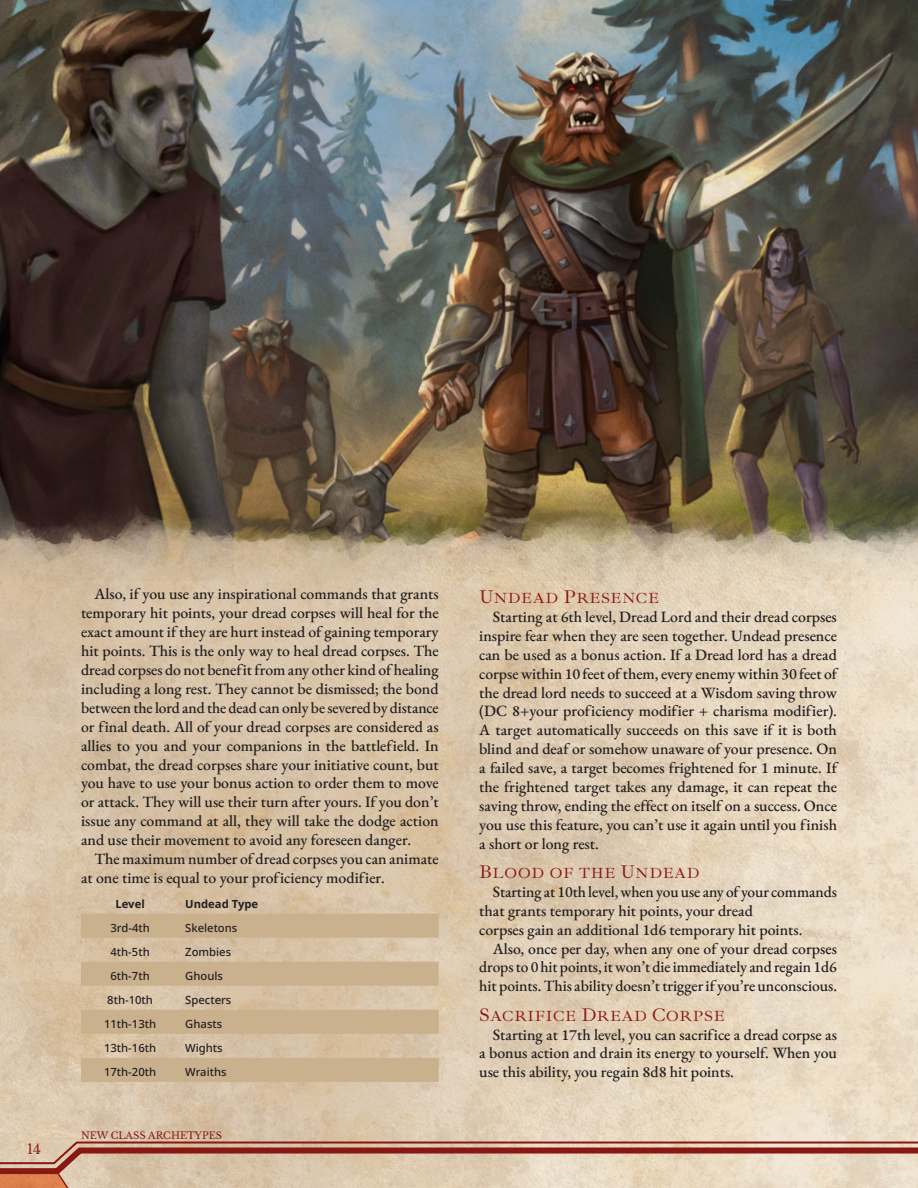
<style>
.page{position:relative;width:918px;height:1188px;background:#fff}
.page>*{position:absolute;margin:0;border:0;box-sizing:border-box;transform-origin:0 0}
.Header_3{font:18.75px "Ibarra Real Nova";color:#8a1812}
.Main_Body_Serif{font:500 15.75px/18.9px "EB Garamond";color:#231f20;text-align:justify}
.Main_Body_Serif_Inde{font:500 15.75px "EB Garamond";color:#231f20}
.t1{font:13.5px "Libre Baskerville";color:#8a1812}
.Table_Cell_Center{font:500 11.25px "Noto Sans";color:#231f20}
.Table_Cell_Basic{font:500 11.25px "Noto Sans";color:#231f20}
.Table_Cell_Header{font:700 11.25px "Noto Sans";color:#231f20}
.Table_Header_Center{font:700 11.25px "Noto Sans";color:#231f20}
.t2{font:9.75px "Libre Baskerville";color:#8a1812}
</style>
<div class="page">
<img style="left:0;top:580px;width:918px;height:560px">
<svg style="left:81px;top:914px;width:358px;height:168px;background:#cfb897"></svg>
<img style="left:0;top:0;width:918px;height:580px">
<svg style="left:0;top:1140px;width:918px;height:48px;background:#d3af9a"></svg>
<p class="t1" style="left:27px;top:1141px;width:15px">14</p>
<p class="Main_Body_Serif" style="left:81px;top:585px;width:359px;text-indent:14px">Also, if you use any inspirational commands that grants temporary hit points, your dread corpses will heal for the exact amount if they are hurt instead of gaining temporary hit points. This is the only way to heal dread corpses. The dread corpses do not benefit from any other kind of healing including a long rest. They cannot be dismissed; the bond between the lord and the dead can only be severed by distance or final death. All of your dread corpses are considered as allies to you and your companions in the battlefield. In combat, the dread corpses share your initiative count, but you have to use your bonus action to order them to move or attack. They will use their turn after yours. If you don’t issue any command at all, they will take the dodge action and use their movement to avoid any foreseen danger.</p>
<p class="Main_Body_Serif" style="left:81px;top:849px;width:359px;text-indent:14px">The maximum number of dread corpses you can animate at one time is equal to your proficiency modifier.</p>
<p class="Table_Header_Center" style="left:116px;top:897px;width:31px">Level</p>
<p class="Table_Cell_Header" style="left:185px;top:897px;width:74px">Undead Type</p>
<p class="Table_Cell_Center" style="left:110px;top:921px;width:41px">3rd-4th</p>
<p class="Table_Cell_Basic" style="left:185px;top:921px;width:54px">Skeletons</p>
<p class="Table_Cell_Center" style="left:110px;top:945px;width:41px">4th-5th</p>
<p class="Table_Cell_Basic" style="left:185px;top:945px;width:47px">Zombies</p>
<p class="Table_Cell_Center" style="left:110px;top:969px;width:41px">6th-7th</p>
<p class="Table_Cell_Basic" style="left:185px;top:969px;width:39px">Ghouls</p>
<p class="Table_Cell_Center" style="left:107px;top:993px;width:47px">8th-10th</p>
<p class="Table_Cell_Basic" style="left:185px;top:993px;width:48px">Specters</p>
<p class="Table_Cell_Center" style="left:104px;top:1017px;width:54px">11th-13th</p>
<p class="Table_Cell_Basic" style="left:185px;top:1017px;width:38px">Ghasts</p>
<p class="Table_Cell_Center" style="left:104px;top:1041px;width:54px">13th-16th</p>
<p class="Table_Cell_Basic" style="left:185px;top:1041px;width:39px">Wights</p>
<p class="Table_Cell_Center" style="left:104px;top:1065px;width:54px">17th-20th</p>
<p class="Table_Cell_Basic" style="left:185px;top:1065px;width:43px">Wraiths</p>
<p class="t2" style="left:81px;top:1129px;width:143px">NEW CLASS ARCHETYPES</p>
<p class="Header_3" style="left:479px;top:586px;width:182px">Undead Presence</p>
<p class="Main_Body_Serif" style="left:479px;top:607px;width:359px;text-indent:14px">Starting at 6th level, Dread Lord and their dread corpses inspire fear when they are seen together. Undead presence can be used as a bonus action. If a Dread lord has a dread corpse within 10 feet of them, every enemy within 30 feet of the dread lord needs to succeed at a Wisdom saving throw (DC 8+your proficiency modifier + charisma modifier).<br>A target automatically succeeds on this save if it is both blind and deaf or somehow unaware of your presence. On a failed save, a target becomes frightened for 1 minute. If the frightened target takes any damage, it can repeat the saving throw, ending the effect on itself on a success. Once you use this feature, you can’t use it again until you finish a short or long rest.</p>
<p class="Header_3" style="left:479px;top:861px;width:222px">Blood of the Undead</p>
<p class="Main_Body_Serif" style="left:479px;top:882px;width:359px;text-indent:14px">Starting at 10th level, when you use any of your commands that grants temporary hit points, your dread</p>
<p class="Main_Body_Serif_Inde" style="left:479px;top:919px;width:325px">corpses gain an additional 1d6 temporary hit points.</p>
<p class="Main_Body_Serif" style="left:479px;top:939px;width:359px;text-indent:14px">Also, once per day, when any one of your dread corpses drops to 0 hit points, it won’t die immediately and regain 1d6 hit points. This ability doesn’t trigger if you’re unconscious.</p>
<p class="Header_3" style="left:479px;top:1004px;width:247px">Sacrifice Dread Corpse</p>
<p class="Main_Body_Serif" style="left:479px;top:1025px;width:359px;text-indent:14px">Starting at 17th level, you can sacrifice a dread corpse as a bonus action and drain its energy to yourself. When you use this ability, you regain 8d8 hit points.</p>
</div>
